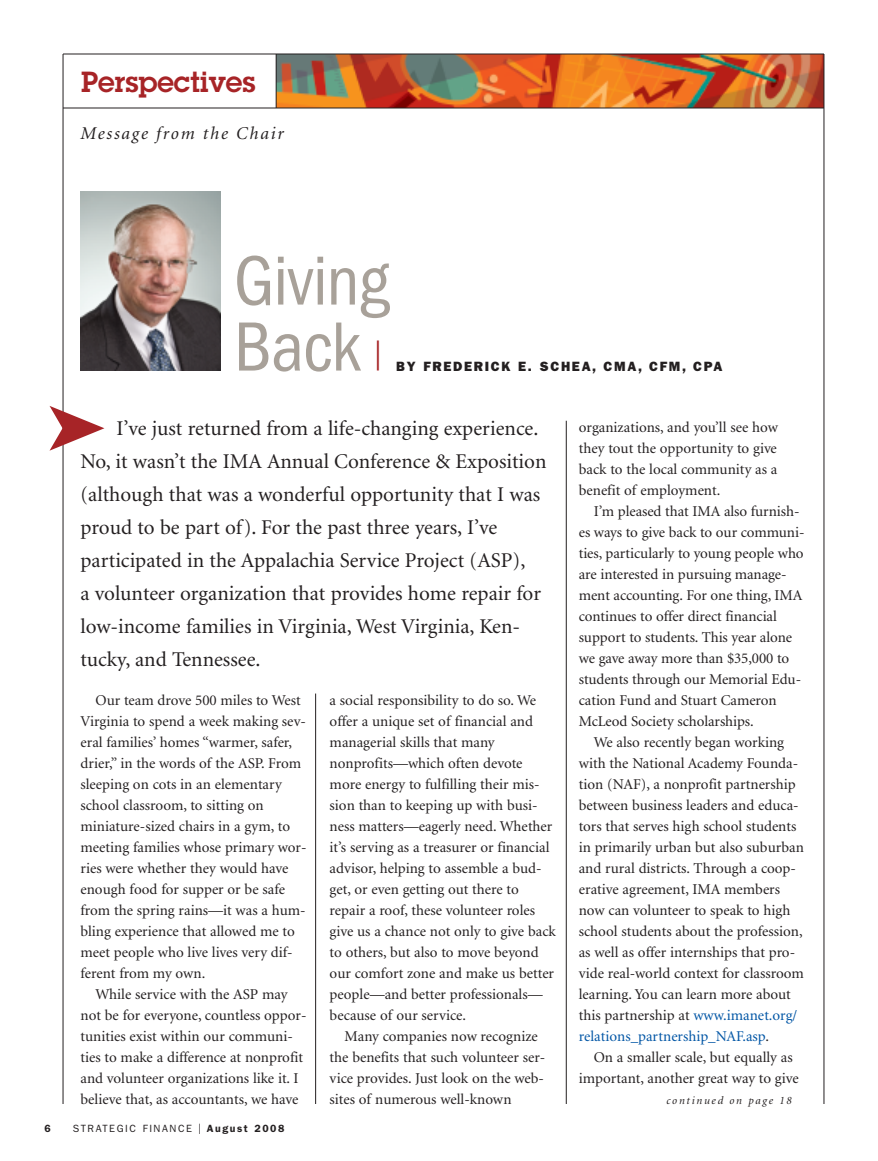
<style>
.page{position:relative;width:878px;height:1161px;background:#fff}
.page>*{position:absolute;margin:0;border:0;box-sizing:border-box;transform-origin:0 0}
.t1{font:condensed 72px/66px "Franklin Gothic";letter-spacing:-.015em;color:#a8a199}
.t2{font:30px "Franklin Gothic";color:#a72427}
.t3{font:600 28.5px "Lubalin Graph";color:#a72427}
.t4{font:21px/33px "Minion";color:#231f20}
.t5{font:italic 18px "Minion";letter-spacing:.1em;color:#231f20}
.t6{font:15px/21px "Minion";color:#231f20}
.t7{font:800 13.5px "Franklin Gothic";letter-spacing:.125em;color:#231f20}
.t8{font:italic 11.25px "Minion";letter-spacing:.15em;color:#231f20}
.t9{font:10.5px "Franklin Gothic";letter-spacing:.15em;color:#231f20}
.t10{font:600 10.5px "Franklin Gothic";color:#231f20}
.s1{font-size:15px}
.s2{font-weight:600}
.s3{color:#0155a5}
</style>
<div class="page">
<img style="left:277px;top:55px;width:546px;height:53px">
<hr style="left:566px;top:421px;width:1px;height:683px;background:#231f20">
<hr style="left:315px;top:694px;width:1px;height:410px;background:#231f20">
<hr style="left:63px;top:54px;width:1px;height:1050px;background:#231f20">
<img style="left:80px;top:191px;width:140px;height:180px">
<svg style="left:50px;top:406px;width:54px;height:45px"></svg>
<hr style="left:823px;top:54px;width:1px;height:1050px;background:#231f20">
<hr style="left:63px;top:54px;width:761px;height:1px;background:#231f20">
<hr style="left:63px;top:108px;width:760px;height:1px;background:#231f20">
<hr style="left:276px;top:54px;width:1px;height:54px;background:#231f20">
<h3 class="t3" style="left:81px;top:66px;width:176px">Perspectives</h3>
<p class="t5" style="left:80px;top:126px;width:205px">Message from the Chair</p>
<h1 class="t1" style="left:234px;top:254px;width:157px">Giving<br>Back</h1>
<h2 class="t2" style="left:374px;top:342px;width:9px">|</h2>
<p class="t7" style="left:396px;top:361px;width:327px">BY FREDERICK E. SCHEA, CMA, CFM, CPA</p>
<p class="t4" style="left:80px;top:413px;width:467px;text-indent:36px">I’ve just returned from a life-changing experience.<br>No, it wasn’t the IMA Annual Conference &amp; Exposition (although that was a wonderful opportunity that I was proud to be part of). For the past three years, I’ve participated in the Appalachia Service Project (ASP),<br>a volunteer organization that provides home repair for low-income families in Virginia, West Virginia, Ken&shy;tucky, and Tennessee.</p>
<p class="t6" style="left:80px;top:691px;width:227px;text-indent:15px">Our team drove 500 miles to West Virginia to spend a week making sev&shy;eral families’ homes “warmer, safer, drier,” in the words of the ASP. From sleeping on cots in an elementary school classroom, to sitting on miniature-sized chairs in a gym, to meeting families whose primary wor&shy;ries were whether they would have enough food for supper or be safe from the spring rains—it was a hum&shy;bling experience that allowed me to meet people who live lives very dif&shy;ferent from my own.</p>
<p class="t6" style="left:80px;top:985px;width:227px;text-indent:15px">While service with the ASP may not be for everyone, countless oppor&shy;tunities exist within our communi&shy;ties to make a difference at nonprofit and volunteer organizations like it. I believe that, as accountants, we have</p>
<p class="t10" style="left:44px;top:1125px;width:8px">6</p>
<p class="t9" style="left:73px;top:1125px;width:213px">STRATEGIC FINANCE <span class="s1">I</span> <span class="s2">August 2008</span></p>
<p class="t6" style="left:329px;top:691px;width:228px">a social responsibility to do so. We offer a unique set of financial and managerial skills that many nonprofits—which often devote more energy to fulfilling their mis&shy;sion than to keeping up with busi&shy;ness matters—eagerly need. Whether it’s serving as a treasurer or financial advisor, helping to assemble a bud&shy;get, or even getting out there to repair a roof, these volunteer roles give us a chance not only to give back to others, but also to move beyond our comfort zone and make us better people—and better professionals— because of our service.</p>
<p class="t6" style="left:329px;top:1027px;width:217px;text-indent:15px">Many companies now recognize the benefits that such volunteer ser&shy;vice provides. Just look on the web&shy;sites of numerous well-known</p>
<p class="t6" style="left:578px;top:418px;width:201px;text-align:justify">organizations, and you’ll see how they tout the opportunity to give back to the local community as a benefit of employment.</p>
<p class="t6" style="left:578px;top:502px;width:227px;text-indent:15px">I’m pleased that IMA also furnish&shy;es ways to give back to our communi&shy;ties, particularly to young people who are interested in pursuing manage&shy;ment accounting. For one thing, IMA continues to offer direct financial support to students. This year alone we gave away more than $35,000 to students through our Memorial Edu&shy;cation Fund and Stuart Cameron McLeod Society scholarships.</p>
<p class="t6" style="left:578px;top:733px;width:227px;text-indent:15px">We also recently began working with the National Academy Founda&shy;tion (NAF), a nonprofit partnership between business leaders and educa&shy;tors that serves high school students in primarily urban but also suburban and rural districts. Through a coop&shy;erative agreement, IMA members now can volunteer to speak to high school students about the profession, as well as offer internships that pro&shy;vide real-world context for classroom learning. You can learn more about this partnership at <span class="s3">www.imanet.org/ relations_partnership_NAF.asp</span>.</p>
<p class="t6" style="left:578px;top:1048px;width:221px;text-indent:15px">On a smaller scale, but equally as important, another great way to give</p>
<p class="t8" style="left:666px;top:1096px;width:127px">continued on page 18</p>
</div>
